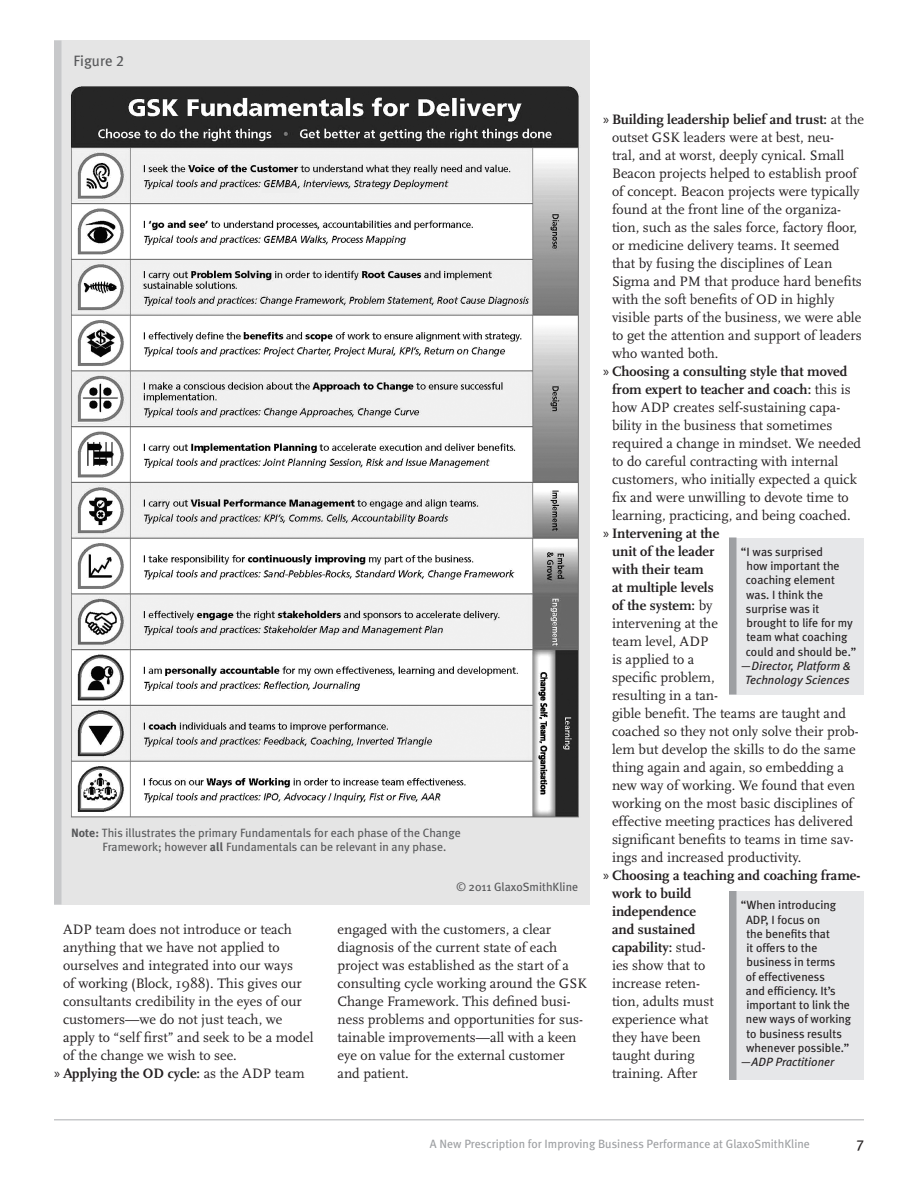
<style>
.page{position:relative;width:918px;height:1188px;background:#fff}
.page>*{position:absolute;margin:0;border:0;box-sizing:border-box;transform-origin:0 0}
.Figure_title{font:15px "Meta Plus";color:#57585a}
.t1{font:15px "Meta Plus";color:#231f20}
.Body_Bullet_list{font:14.25px/18px "Scala";color:#231f20}
.Body_Bullet_list-2{font:700 14.25px "Scala";color:#231f20}
.Small_Pull_Quote{font:12px "Meta Plus";color:#231f20}
.Figure_title-2{font:12px/13.5px "Meta Plus";color:#57585a}
.Footer__odd{font:12px "Meta Plus";color:#9d9fa2}
.Small_Pull_Quote-2{font:italic 12px "Meta Plus";color:#231f20}
.s1{font-family:"Meta Plus Book Caps"}
.s2{font-weight:700}
.s3{font-family:"Myriad Pro";font-weight:400}
.s4{font-weight:400}
.s5{font-family:"Myriad Pro"}
</style>
<div class="page">
<hr style="left:54px;top:1119px;width:810px;height:1px;background:#c7c8ca">
<div style="left:730px;top:538px;width:134px;height:156px;background:#e6e7e9"></div>
<div style="left:729px;top:538px;width:7px;height:157px;background:#9d9fa2"></div>
<div style="left:730px;top:891px;width:134px;height:189px;background:#e6e7e9"></div>
<div style="left:729px;top:891px;width:7px;height:189px;background:#9d9fa2"></div>
<img style="left:62px;top:40px;width:528px;height:864px">
<div style="left:54px;top:40px;width:8px;height:864px;background:#c7c8ca"></div>
<p class="Figure_title" style="left:73px;top:52px;width:52px">Figure <span class="s1">2</span></p>
<p class="Figure_title-2" style="left:102px;top:826px;width:360px;text-indent:-31px"><span class="s2">Note:</span> This illustrates the primary Fundamentals for each phase of the Change<br>Framework; however <span class="s2">all</span> Fundamentals can be relevant in any phase.</p>
<p class="Body_Bullet_list" style="left:63px;top:920px;width:252px">ADP team does not introduce or teach anything that we have not applied to ourselves and integrated into our ways<br>of working (Block, 1988). This gives our consultants credibility in the eyes of our customers—we do not just teach, we apply to “self first” and seek to be a model of the change we wish to see.</p>
<p class="Body_Bullet_list-2" style="left:54px;top:1065px;width:252px"><span class="s3">»</span> Applying the OD cycle: <span class="s4">as the ADP team</span></p>
<p class="Figure_title-2" style="left:456px;top:880px;width:123px">© 2011 GlaxoSmithKline</p>
<p class="Body_Bullet_list" style="left:338px;top:920px;width:251px">engaged with the customers, a clear diagnosis of the current state of each project was established as the start of a consulting cycle working around the GSK Change Framework. This defined busi&shy;ness problems and opportunities for sus&shy;tainable improvements—all with a keen eye on value for the external customer and patient.</p>
<p class="Body_Bullet_list" style="left:612px;top:110px;width:253px;text-indent:-9px"><span class="s5">»</span> <span class="s2">Building leadership belief and trust:</span> at the outset GSK leaders were at best, neu-<br>tral, and at worst, deeply cynical. Small Beacon projects helped to establish proof of concept. Beacon projects were typically found at the front line of the organiza&shy;tion, such as the sales force, factory floor, or medicine delivery teams. It seemed that by fusing the disciplines of Lean Sigma and PM that produce hard benefits with the soft benefits of OD in highly visible parts of the business, we were able to get the attention and support of leaders who wanted both.</p>
<p class="Body_Bullet_list" style="left:612px;top:362px;width:251px;text-indent:-9px"><span class="s5">»</span> <span class="s2">Choosing a consulting style that moved from expert to teacher and coach:</span> this is how ADP creates self-sustaining capa&shy;bility in the business that sometimes required a change in mindset. We needed to do careful contracting with internal customers, who initially expected a quick fix and were unwilling to devote time to learning, practicing, and being coached.</p>
<p class="Body_Bullet_list" style="left:612px;top:524px;width:248px;text-indent:-9px"><span class="s5">»</span> <span class="s2">Intervening at the<br>unit of the leader<br>with their team<br>at multiple levels<br>of the system:</span> by<br>intervening at the<br>team level, ADP<br>is applied to a<br>specific problem,<br>resulting in a tan-<br>gible benefit. The teams are taught and coached so they not only solve their prob&shy;lem but develop the skills to do the same thing again and again, so embedding a new way of working. We found that even working on the most basic disciplines of effective meeting practices has delivered significant benefits to teams in time sav&shy;ings and increased productivity.</p>
<p class="Body_Bullet_list" style="left:612px;top:866px;width:250px;text-indent:-9px"><span class="s5">»</span> <span class="s2">Choosing a teaching and coaching frame&shy;work to build<br>independence<br>and sustained<br>capability:</span> stud-<br>ies show that to<br>increase reten-<br>tion, adults must<br>experience what<br>they have been<br>taught during<br>training. After</p>
<p class="Small_Pull_Quote" style="left:741px;top:545px;width:84px">“I was surprised</p>
<p class="Small_Pull_Quote" style="left:746px;top:559px;width:95px">how important the</p>
<p class="Small_Pull_Quote" style="left:746px;top:573px;width:91px">coaching element</p>
<p class="Small_Pull_Quote" style="left:746px;top:588px;width:78px">was. I think the</p>
<p class="Small_Pull_Quote" style="left:746px;top:602px;width:75px">surprise was it</p>
<p class="Small_Pull_Quote" style="left:747px;top:616px;width:108px">brought to life for my</p>
<p class="Small_Pull_Quote" style="left:746px;top:630px;width:103px">team what coaching</p>
<p class="Small_Pull_Quote" style="left:746px;top:645px;width:112px">could and should be.”</p>
<p class="Small_Pull_Quote-2" style="left:740px;top:659px;width:113px">—Director, Platform &amp;</p>
<p class="Small_Pull_Quote-2" style="left:745px;top:673px;width:106px">Technology Sciences</p>
<p class="Small_Pull_Quote" style="left:741px;top:898px;width:97px">“When introducing</p>
<p class="Small_Pull_Quote" style="left:746px;top:913px;width:76px">ADP, I focus on</p>
<p class="Small_Pull_Quote" style="left:746px;top:927px;width:85px">the benefits that</p>
<p class="Small_Pull_Quote" style="left:746px;top:941px;width:73px">it offers to the</p>
<p class="Small_Pull_Quote" style="left:747px;top:955px;width:90px">business in terms</p>
<p class="Small_Pull_Quote" style="left:746px;top:970px;width:81px">of effectiveness</p>
<p class="Small_Pull_Quote" style="left:746px;top:984px;width:91px">and efficiency. It’s</p>
<p class="Small_Pull_Quote" style="left:746px;top:998px;width:105px">important to link the</p>
<p class="Small_Pull_Quote" style="left:746px;top:1012px;width:107px">new ways of working</p>
<p class="Small_Pull_Quote" style="left:746px;top:1027px;width:97px">to business results</p>
<p class="Small_Pull_Quote" style="left:746px;top:1041px;width:105px">whenever possible.”</p>
<p class="Small_Pull_Quote-2" style="left:740px;top:1055px;width:96px">—ADP Practitioner</p>
<p class="Footer__odd" style="left:430px;top:1136px;width:382px">A New Prescription for Improving Business Performance at GlaxoSmithKline</p>
<p class="t1" style="left:856px;top:1134px;width:9px">7</p>
</div>
